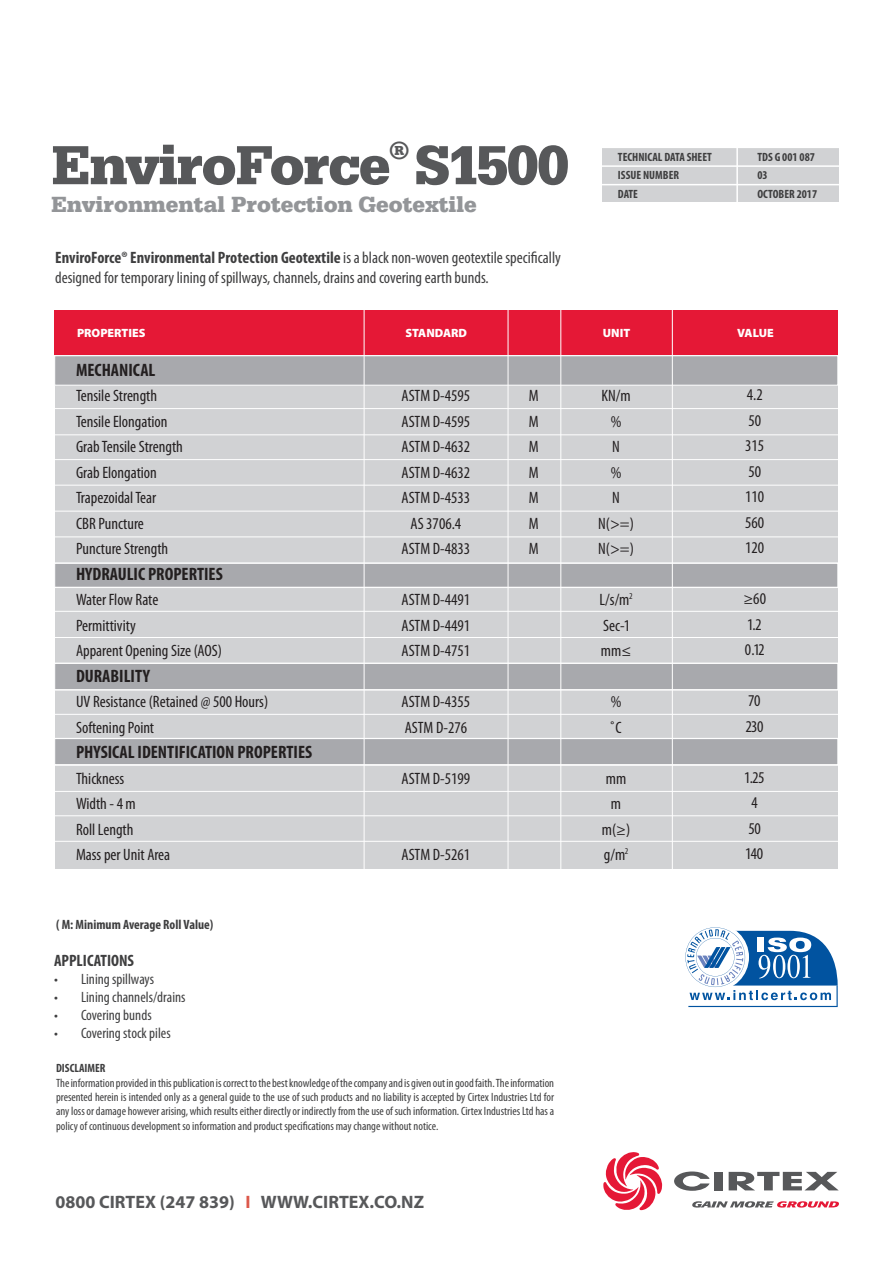
<style>
.page{position:relative;width:893px;height:1263px;background:#fff}
.page>*{position:absolute;margin:0;border:0;box-sizing:border-box;transform-origin:0 0}
.t1{font:700 57px "Serifa D";letter-spacing:-.025em;color:#57585a}
.t2{font:700 25.65px "Serifa D";color:#57585a}
.t3{font:700 22.8px "Serifa D";color:#939598}
.t4{font:700 condensed 18px "Myriad Pro";color:#231f20}
.t5{font:700 18px "Myriad Pro";color:#57585a}
.t6{font:condensed 16.5px "Myriad Pro";color:#231f20}
.t7{font:condensed 16.5px/19.8px "Myriad Pro";color:#3e3e3f}
.t8{font:700 condensed 16.5px "Myriad Pro";color:#3e3e3f}
.t9{font:condensed 15px "Myriad Pro";color:#3e3e3f}
.t10{font:700 condensed 13.5px "Myriad Pro";color:#3e3e3f}
.t11{font:condensed 12px/14.4px "Myriad Pro";color:#3e3e3f;text-align:justify}
.t12{font:700 condensed 12px "Myriad Pro";color:#3e3e3f}
.t13{font:900 12px "Myriad Pro";color:#fff}
.s1{font-weight:700}
.s2{color:#dc574a}
</style>
<div class="page">
<div style="left:55px;top:310px;width:783px;height:45px;background:#e51836"></div>
<div style="left:55px;top:356px;width:783px;height:512px;background:#d1d2d4"></div>
<div style="left:54px;top:355px;width:784px;height:31px;background:#a8a9ad;border:1px solid #fff"></div>
<div style="left:54px;top:563px;width:784px;height:25px;background:#a8a9ad"></div>
<div style="left:54px;top:663px;width:784px;height:27px;background:#a8a9ad"></div>
<div style="left:54px;top:738px;width:784px;height:27px;background:#a8a9ad;border:1px solid #fff"></div>
<hr style="left:51px;top:408px;width:790px;height:1px;background:#fff">
<hr style="left:30px;top:434px;width:811px;height:1px;background:#fff">
<hr style="left:47px;top:459px;width:794px;height:1px;background:#fff">
<hr style="left:34px;top:485px;width:807px;height:1px;background:#fff">
<hr style="left:26px;top:511px;width:835px;height:1px;background:#fff">
<hr style="left:46px;top:587px;width:815px;height:1px;background:#fff">
<hr style="left:46px;top:689px;width:815px;height:1px;background:#fff">
<hr style="left:46px;top:765px;width:815px;height:1px;background:#fff">
<hr style="left:46px;top:714px;width:815px;height:1px;background:#fff">
<hr style="left:46px;top:791px;width:815px;height:1px;background:#fff">
<hr style="left:46px;top:815px;width:815px;height:1px;background:#fff">
<hr style="left:46px;top:663px;width:815px;height:1px;background:#fff">
<hr style="left:46px;top:637px;width:815px;height:1px;background:#fff">
<hr style="left:46px;top:738px;width:815px;height:1px;background:#fff">
<hr style="left:46px;top:841px;width:815px;height:1px;background:#fff">
<hr style="left:44px;top:536px;width:797px;height:1px;background:#fff">
<hr style="left:47px;top:563px;width:794px;height:1px;background:#fff">
<hr style="left:36px;top:611px;width:805px;height:1px;background:#fff">
<hr style="left:364px;top:307px;width:1px;height:749px;background:#fff">
<hr style="left:508px;top:307px;width:1px;height:749px;background:#fff">
<hr style="left:560px;top:307px;width:1px;height:749px;background:#fff">
<hr style="left:672px;top:307px;width:1px;height:749px;background:#fff">
<svg style="left:674px;top:1171px;width:35px;height:20px"></svg>
<div style="left:714px;top:1172px;width:9px;height:18px;background:#57585a"></div>
<svg style="left:729px;top:1172px;width:109px;height:18px"></svg>
<svg style="left:603px;top:1152px;width:59px;height:59px"></svg>
<svg style="left:692px;top:1201px;width:147px;height:6px"></svg>
<div style="left:603px;top:147px;width:236px;height:55px;background:#d1d2d4"></div>
<hr style="left:530px;top:147px;width:315px;height:1px;background:#fff">
<hr style="left:530px;top:165px;width:315px;height:2px;background:#fff">
<hr style="left:736px;top:112px;width:2px;height:94px;background:#fff">
<hr style="left:530px;top:184px;width:315px;height:1px;background:#fff">
<div style="left:681px;top:923px;width:68px;height:68px;border:2px solid #fff;border-radius:50%"></div>
<svg style="left:685px;top:927px;width:153px;height:80px"></svg>
<p class="t2" style="left:389px;top:135px;width:22px">®</p>
<p class="t3" style="left:51px;top:190px;width:427px">Environmental Protection Geotextile</p>
<p class="t7" style="left:55px;top:248px;width:507px"><span class="s1">EnviroForce® Environmental Protection Geotextile</span> is a black non-woven geotextile specifically designed for temporary lining of spillways, channels, drains and covering earth bunds.</p>
<p class="t1" style="left:51px;top:131px;width:520px">EnviroForce S1500</p>
<p class="t12" style="left:618px;top:150px;width:95px">TECHNICAL DATA SHEET</p>
<p class="t12" style="left:757px;top:150px;width:59px">TDS G 001 087</p>
<p class="t12" style="left:618px;top:168px;width:63px">ISSUE NUMBER</p>
<p class="t12" style="left:757px;top:168px;width:12px">03</p>
<p class="t12" style="left:618px;top:187px;width:22px">DATE</p>
<p class="t12" style="left:757px;top:187px;width:61px">OCTOBER 2017</p>
<p class="t13" style="left:77px;top:326px;width:70px">PROPERTIES</p>
<p class="t4" style="left:76px;top:358px;width:81px">MECHANICAL</p>
<p class="t6" style="left:76px;top:386px;width:83px">Tensile Strength</p>
<p class="t6" style="left:76px;top:411px;width:93px">Tensile Elongation</p>
<p class="t6" style="left:76px;top:437px;width:108px">Grab Tensile Strength</p>
<p class="t6" style="left:76px;top:462px;width:82px">Grab Elongation</p>
<p class="t6" style="left:76px;top:488px;width:82px">Trapezoidal Tear</p>
<p class="t6" style="left:76px;top:513px;width:69px">CBR Puncture</p>
<p class="t6" style="left:76px;top:539px;width:94px">Puncture Strength</p>
<p class="t4" style="left:76px;top:562px;width:148px">HYDRAULIC PROPERTIES</p>
<p class="t6" style="left:76px;top:590px;width:84px">Water Flow Rate</p>
<p class="t6" style="left:76px;top:615px;width:61px">Permittivity</p>
<p class="t6" style="left:76px;top:641px;width:147px">Apparent Opening Size (AOS)</p>
<p class="t4" style="left:76px;top:664px;width:75px">DURABILITY</p>
<p class="t6" style="left:76px;top:692px;width:194px">UV Resistance (Retained @ 500 Hours)</p>
<p class="t6" style="left:76px;top:717px;width:80px">Softening Point</p>
<p class="t4" style="left:76px;top:741px;width:238px">PHYSICAL IDENTIFICATION PROPERTIES</p>
<p class="t6" style="left:76px;top:768px;width:50px">Thickness</p>
<p class="t6" style="left:76px;top:794px;width:61px">Width - 4 m</p>
<p class="t6" style="left:76px;top:819px;width:59px">Roll Length</p>
<p class="t6" style="left:76px;top:845px;width:96px">Mass per Unit Area</p>
<p class="t10" style="left:56px;top:916px;width:159px">( M: Minimum Average Roll Value)</p>
<p class="t8" style="left:54px;top:950px;width:82px">APPLICATIONS</p>
<p class="t9" style="left:54px;top:969px;width:102px">• Lining spillways</p>
<p class="t9" style="left:54px;top:987px;width:133px">• Lining channels/drains</p>
<p class="t9" style="left:54px;top:1005px;width:99px">• Covering bunds</p>
<p class="t9" style="left:54px;top:1023px;width:118px">• Covering stock piles</p>
<p class="t13" style="left:405px;top:326px;width:63px">STANDARD</p>
<p class="t13" style="left:603px;top:326px;width:29px">UNIT</p>
<p class="t13" style="left:737px;top:326px;width:38px">VALUE</p>
<p class="t6" style="left:401px;top:386px;width:70px">ASTM D-4595</p>
<p class="t6" style="left:401px;top:411px;width:70px">ASTM D-4595</p>
<p class="t6" style="left:401px;top:437px;width:70px">ASTM D-4632</p>
<p class="t6" style="left:401px;top:462px;width:70px">ASTM D-4632</p>
<p class="t6" style="left:401px;top:488px;width:70px">ASTM D-4533</p>
<p class="t6" style="left:411px;top:513px;width:52px">AS 3706.4</p>
<p class="t6" style="left:401px;top:539px;width:70px">ASTM D-4833</p>
<p class="t6" style="left:401px;top:590px;width:70px">ASTM D-4491</p>
<p class="t6" style="left:401px;top:615px;width:70px">ASTM D-4491</p>
<p class="t6" style="left:401px;top:641px;width:70px">ASTM D-4751</p>
<p class="t6" style="left:401px;top:692px;width:70px">ASTM D-4355</p>
<p class="t6" style="left:405px;top:717px;width:64px">ASTM D-276</p>
<p class="t6" style="left:401px;top:768px;width:70px">ASTM D-5199</p>
<p class="t6" style="left:401px;top:845px;width:70px">ASTM D-5261</p>
<p class="t6" style="left:529px;top:386px;width:11px">M</p>
<p class="t6" style="left:529px;top:411px;width:11px">M</p>
<p class="t6" style="left:529px;top:437px;width:11px">M</p>
<p class="t6" style="left:529px;top:462px;width:11px">M</p>
<p class="t6" style="left:529px;top:488px;width:11px">M</p>
<p class="t6" style="left:529px;top:513px;width:11px">M</p>
<p class="t6" style="left:529px;top:539px;width:11px">M</p>
<p class="t6" style="left:601px;top:386px;width:31px">KN/m</p>
<p class="t6" style="left:611px;top:411px;width:12px">%</p>
<p class="t6" style="left:612px;top:437px;width:9px">N</p>
<p class="t6" style="left:611px;top:462px;width:12px">%</p>
<p class="t6" style="left:612px;top:488px;width:9px">N</p>
<p class="t6" style="left:598px;top:513px;width:37px">N(&gt;=)</p>
<p class="t6" style="left:598px;top:539px;width:37px">N(&gt;=)</p>
<p class="t6" style="left:600px;top:590px;width:34px">L/s/m<sup>2</sup></p>
<p class="t6" style="left:603px;top:615px;width:28px">Sec-1</p>
<p class="t6" style="left:601px;top:641px;width:32px">mm≤</p>
<p class="t6" style="left:611px;top:692px;width:12px">%</p>
<p class="t6" style="left:610px;top:717px;width:13px">˚C</p>
<p class="t6" style="left:606px;top:768px;width:22px">mm</p>
<p class="t6" style="left:611px;top:794px;width:12px">m</p>
<p class="t6" style="left:602px;top:819px;width:30px">m(≥)</p>
<p class="t6" style="left:604px;top:845px;width:26px">g/m<sup>2</sup></p>
<p class="t6" style="left:747px;top:385px;width:17px">4.2</p>
<p class="t6" style="left:748px;top:410px;width:14px">50</p>
<p class="t6" style="left:745px;top:436px;width:21px">315</p>
<p class="t6" style="left:748px;top:461px;width:14px">50</p>
<p class="t6" style="left:745px;top:487px;width:21px">110</p>
<p class="t6" style="left:745px;top:512px;width:21px">560</p>
<p class="t6" style="left:745px;top:538px;width:21px">120</p>
<p class="t6" style="left:743px;top:589px;width:24px">≥60</p>
<p class="t6" style="left:748px;top:614px;width:15px">1.2</p>
<p class="t6" style="left:745px;top:640px;width:21px">0.12</p>
<p class="t6" style="left:749px;top:691px;width:13px">70</p>
<p class="t6" style="left:746px;top:716px;width:19px">230</p>
<p class="t6" style="left:745px;top:767px;width:20px">1.25</p>
<p class="t6" style="left:752px;top:793px;width:8px">4</p>
<p class="t6" style="left:749px;top:818px;width:14px">50</p>
<p class="t6" style="left:746px;top:844px;width:18px">140</p>
<p class="t12" style="left:56px;top:1060px;width:51px">DISCLAIMER</p>
<p class="t11" style="left:56px;top:1075px;width:500px">The information provided in this publication is correct to the best knowledge of the company and is given out in good faith. The information presented herein is intended only as a general guide to the use of such products and no liability is accepted by Cirtex Industries Ltd for any loss or damage however arising, which results either directly or indirectly from the use of such information. Cirtex Industries Ltd has a policy of continuous development so information and product specifications may change without notice.</p>
<p class="t5" style="left:56px;top:1190px;width:370px">0800 CIRTEX (247 839) <span class="s2">I</span> WWW.CIRTEX.CO.NZ</p>
</div>
